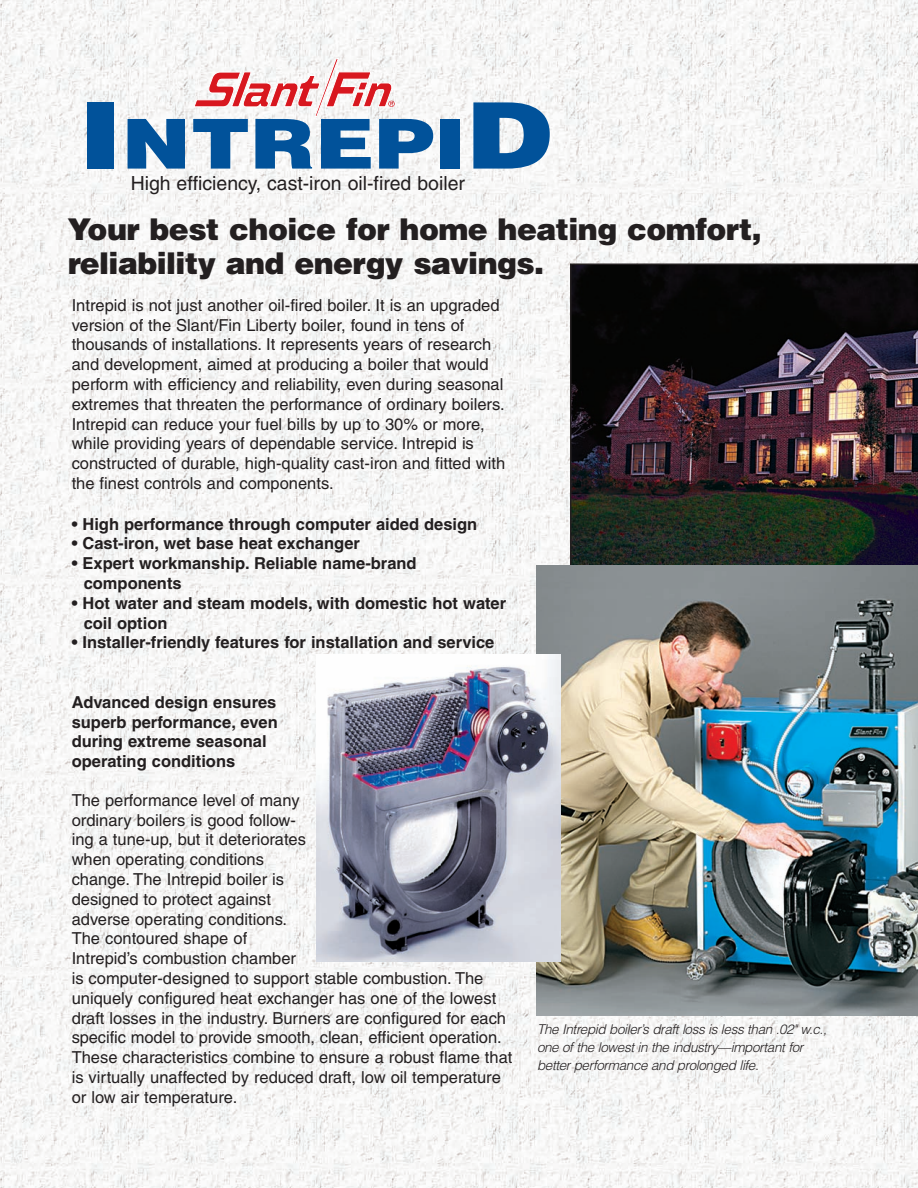
<style>
.page{position:relative;width:918px;height:1188px;background:#fff}
.page>*{position:absolute;margin:0;border:0;box-sizing:border-box;transform-origin:0 0}
.t1{font:900 91.95px "Helvetica";color:#01529a;scale:1.2 1}
.t2{font:900 68.85px "Helvetica";color:#01529a;scale:1.2 1}
.t3{font:900 30px/34.5px "Helvetica";letter-spacing:-.02em;color:#231f20}
.t4{font:19.5px "Helvetica";color:#231f20}
.t5{font:16.5px/19.8px "Helvetica";color:#231f20}
.t6{font:700 16.5px/19.8px "Helvetica";color:#231f20}
.t7{font:italic 300 13.5px/18px "Helvetica";color:#231f20}
.s1{font-size:91.95px}
</style>
<div class="page">
<img style="left:0;top:0;width:918px;height:1188px">
<svg style="left:193px;top:58px;width:202px;height:60px"></svg>
<img style="left:570px;top:264px;width:348px;height:302px">
<img style="left:537px;top:566px;width:381px;height:450px">
<img style="left:316px;top:654px;width:244px;height:307px">
<h2 class="t2" style="left:79px;top:119px;width:324px"><span class="s1">I</span>NTREPI</h2>
<p class="t4" style="left:131px;top:176px;width:336px">High efficiency, cast-iron oil-fired boiler</p>
<h1 class="t1" style="left:466px;top:102px;width:73px">D</h1>
<h3 class="t3" style="left:68px;top:214px;width:696px">Your best choice for home heating comfort, reliability and energy savings.</h3>
<p class="t5" style="left:72px;top:297px;width:435px">Intrepid is not just another oil-fired boiler. It is an upgraded version of the Slant/Fin Liberty boiler, found in tens of thousands of installations. It represents years of research and development, aimed at producing a boiler that would perform with efficiency and reliability, even during seasonal extremes that threaten the performance of ordinary boilers.<br>Intrepid can reduce your fuel bills by up to 30% or more, while providing years of dependable service. Intrepid is constructed of durable, high-quality cast-iron and fitted with the finest controls and components.</p>
<p class="t6" style="left:72px;top:516px;width:407px">• High performance through computer aided design</p>
<p class="t6" style="left:72px;top:535px;width:290px">• Cast-iron, wet base heat exchanger</p>
<p class="t6" style="left:84px;top:555px;width:335px;text-indent:-12px">• Expert workmanship. Reliable name-brand components</p>
<p class="t6" style="left:84px;top:595px;width:424px;text-indent:-12px">• Hot water and steam models, with domestic hot water coil option</p>
<p class="t6" style="left:72px;top:634px;width:424px">• Installer-friendly features for installation and service</p>
<p class="t6" style="left:72px;top:694px;width:208px">Advanced design ensures superb performance, even during extreme seasonal operating conditions</p>
<p class="t5" style="left:72px;top:792px;width:442px">The performance level of many<br>ordinary boilers is good follow-<br>ing a tune-up, but it deteriorates<br>when operating conditions<br>change. The Intrepid boiler is<br>designed to protect against<br>adverse operating conditions.<br>The contoured shape of<br>Intrepid’s combustion chamber<br>is computer-designed to support stable combustion. The uniquely configured heat exchanger has one of the lowest draft losses in the industry. Burners are configured for each specific model to provide smooth, clean, efficient operation.<br>These characteristics combine to ensure a robust flame that is virtually unaffected by reduced draft, low oil temperature or low air temperature.</p>
<p class="t7" style="left:537px;top:1022px;width:294px">The Intrepid boiler’s draftloss is less than .02"w.c., one ofthe lowestin the industry—importantfor betterperformance and prolonged life.</p>
</div>
